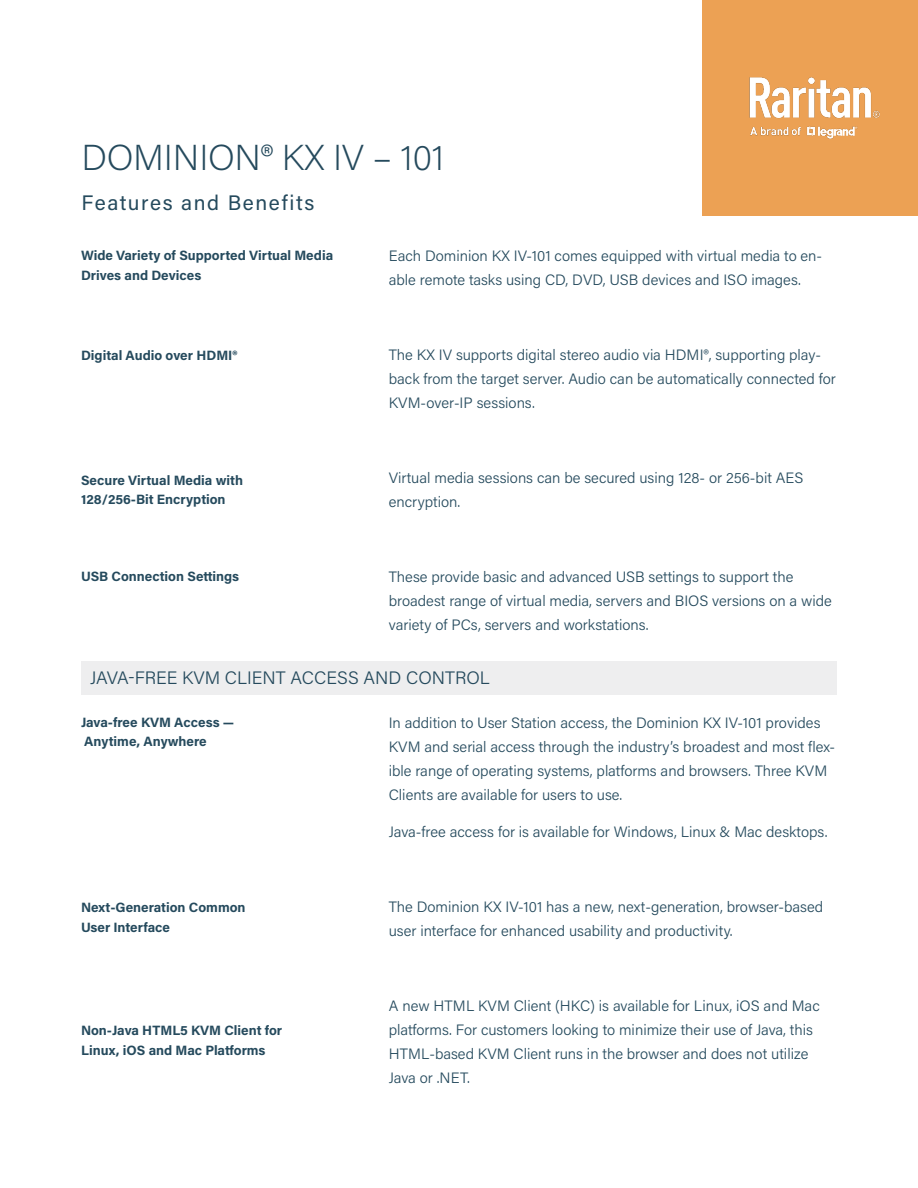
<style>
.page{position:relative;width:918px;height:1188px;background:#fff}
.page>*{position:absolute;margin:0;border:0;box-sizing:border-box;transform-origin:0 0}
.t1{font:200 36px "Acumin Pro";letter-spacing:-.01em;color:#254a5d}
.t2{font:21px "Acumin Pro";letter-spacing:.075em;color:#254a5d}
.t3{font:300 18px "Acumin Pro";color:#254a5d}
.Body{font:300 15px/24px "Acumin Pro";color:#254a5d}
.t4{font:700 13.5px/19.5px "Acumin Pro";color:#254a5d}
</style>
<div class="page">
<div style="left:702px;top:0;width:216px;height:216px;background:#eca154"></div>
<img style="left:749px;top:77px;width:131px;height:62px">
<div style="left:81px;top:662px;width:756px;height:33px;background:#eeeeef"></div>
<p class="t1" style="left:81px;top:132px;width:364px">DOMINION® KX IV – 101</p>
<p class="t2" style="left:81px;top:188px;width:235px">Features and Benefits</p>
<p class="t4" style="left:81px;top:245px;width:254px">Wide Variety of Supported Virtual Media<br>Drives and Devices</p>
<p class="Body" style="left:389px;top:244px;width:435px">Each Dominion KX IV-101 comes equipped with virtual media to en&shy;able remote tasks using CD, DVD, USB devices and ISO images.</p>
<p class="t4" style="left:81px;top:345px;width:158px">Digital Audio over HDMI®</p>
<p class="Body" style="left:389px;top:343px;width:449px">The KX IV supports digital stereo audio via HDMI®, supporting play&shy;back from the target server. Audio can be automatically connected for<br>KVM-over-IP sessions.</p>
<p class="t4" style="left:81px;top:470px;width:164px">Secure Virtual Media with<br>128/256-Bit Encryption</p>
<p class="Body" style="left:389px;top:466px;width:416px">Virtual media sessions can be secured using 128- or 256-bit AES encryption.</p>
<p class="t4" style="left:81px;top:566px;width:160px">USB Connection Settings</p>
<p class="Body" style="left:389px;top:565px;width:445px">These provide basic and advanced USB settings to support the broadest range of virtual media, servers and BIOS versions on a wide variety of PCs, servers and workstations.</p>
<p class="t3" style="left:90px;top:665px;width:401px">JAVA-FREE KVM CLIENT ACCESS AND CONTROL</p>
<p class="Body" style="left:389px;top:710px;width:448px">In addition to User Station access, the Dominion KX IV-101 provides KVM and serial access through the industry’s broadest and most flex&shy;ible range of operating systems, platforms and browsers. Three KVM Clients are available for users to use.</p>
<p class="Body" style="left:389px;top:819px;width:440px">Java-free access for is available for Windows, Linux &amp; Mac desktops.</p>
<p class="t4" style="left:81px;top:712px;width:155px">Java-free KVM Access —<br>Anytime, Anywhere</p>
<p class="t4" style="left:81px;top:897px;width:166px">Next-Generation Common</p>
<p class="t4" style="left:81px;top:917px;width:91px">User Interface</p>
<p class="t4" style="left:81px;top:1020px;width:203px">Non-Java HTML5 KVM Client for</p>
<p class="t4" style="left:81px;top:1040px;width:186px">Linux, iOS and Mac Platforms</p>
<p class="Body" style="left:389px;top:894px;width:436px">The Dominion KX IV-101 has a new, next-generation, browser-based user interface for enhanced usability and productivity.</p>
<p class="Body" style="left:389px;top:993px;width:432px">A new HTML KVM Client (HKC) is available for Linux, iOS and Mac platforms. For customers looking to minimize their use of Java, this HTML-based KVM Client runs in the browser and does not utilize Java or .NET.</p>
</div>
